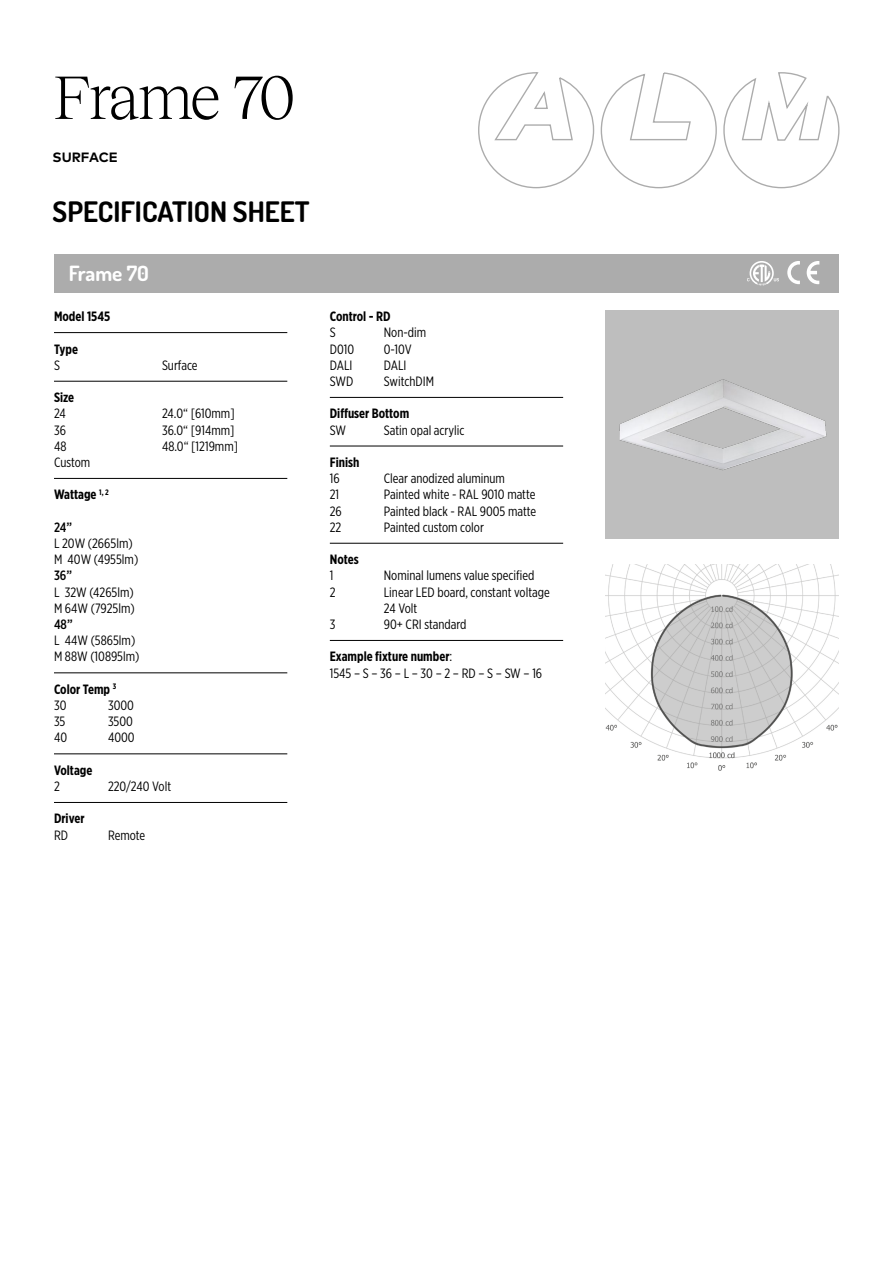
<style>
.page{position:relative;width:893px;height:1263px;background:#fff}
.page>*{position:absolute;margin:0;border:0;box-sizing:border-box;transform-origin:0 0}
.t1{font:300 63.3px "Reckless Neue";letter-spacing:-.055em;color:#000}
.t2{font:700 28.2px "Dosis";color:#000}
.t3{font:700 21px "Dosis";color:#fff}
.t4{font:13.5px/16.2px "Gotham X Narrow";color:#000}
.t5{font:700 13.5px/16.2px "Gotham X Narrow";color:#000}
.t6{font:500 13.5px "Gotham X Narrow";color:#000}
.t7{font:700 13.5px "Mark Pro";color:#000}
.s1{font-weight:400}
.s2{font-weight:700}
</style>
<div class="page">
<svg style="left:478px;top:72px;width:362px;height:117px"></svg>
<div style="left:54px;top:254px;width:785px;height:39px;background:#acacac"></div>
<hr style="left:54px;top:332px;width:233px;height:1px;background:#000">
<hr style="left:54px;top:381px;width:233px;height:1px;background:#000">
<hr style="left:54px;top:478px;width:233px;height:1px;background:#000">
<hr style="left:54px;top:672px;width:233px;height:1px;background:#000">
<hr style="left:54px;top:753px;width:233px;height:1px;background:#000">
<hr style="left:54px;top:802px;width:233px;height:1px;background:#000">
<svg style="left:747px;top:261px;width:32px;height:24px"></svg>
<svg style="left:787px;top:261px;width:32px;height:23px"></svg>
<hr style="left:330px;top:397px;width:233px;height:1px;background:#000">
<hr style="left:330px;top:446px;width:233px;height:1px;background:#000">
<hr style="left:330px;top:543px;width:233px;height:1px;background:#000">
<hr style="left:330px;top:640px;width:233px;height:1px;background:#000">
<img style="left:606px;top:564px;width:233px;height:207px">
<div style="left:606px;top:310px;width:233px;height:229px;background:#bebebe"></div>
<img style="left:619px;top:379px;width:208px;height:92px">
<h1 class="t1" style="left:53px;top:53px;width:245px">Frame 70</h1>
<p class="t7" style="left:53px;top:146px;width:67px">SURFACE</p>
<h2 class="t2" style="left:53px;top:193px;width:258px">SPECIFICATION SHEET</h2>
<h3 class="t3" style="left:69px;top:258px;width:81px">Frame 70</h3>
<p class="t5" style="left:54px;top:308px;width:58px">Model 1545</p>
<p class="t5" style="left:54px;top:341px;width:25px">Type</p>
<p class="t4" style="left:54px;top:357px;width:7px">S</p>
<p class="t4" style="left:162px;top:357px;width:37px">Surface</p>
<p class="t5" style="left:54px;top:389px;width:22px">Size</p>
<p class="t4" style="left:54px;top:405px;width:13px">24</p>
<p class="t4" style="left:162px;top:405px;width:74px">24.0“ [610mm]</p>
<p class="t4" style="left:54px;top:421px;width:13px">36</p>
<p class="t4" style="left:162px;top:421px;width:74px">36.0“ [914mm]</p>
<p class="t4" style="left:54px;top:438px;width:14px">48</p>
<p class="t4" style="left:162px;top:438px;width:78px">48.0“ [1219mm]</p>
<p class="t4" style="left:54px;top:454px;width:38px">Custom</p>
<p class="t5" style="left:54px;top:486px;width:56px">Wattage <sup>1,</sup> <sup>2</sup></p>
<p class="t6" style="left:54px;top:519px;width:20px">24”</p>
<p class="t4" style="left:54px;top:535px;width:86px">L 20W (2665lm)<br>M 40W (4955lm)</p>
<p class="t6" style="left:54px;top:567px;width:20px">36”</p>
<p class="t4" style="left:54px;top:583px;width:82px">L 32W (4265lm)<br>M 64W (7925lm)</p>
<p class="t6" style="left:54px;top:616px;width:20px">48”</p>
<p class="t4" style="left:54px;top:632px;width:87px">L 44W (5865lm)<br>M 88W (10895lm)</p>
<p class="t5" style="left:54px;top:681px;width:64px">Color Temp <sup>3<br></sup><span class="s1">30</span></p>
<p class="t4" style="left:108px;top:697px;width:27px">3000</p>
<p class="t4" style="left:54px;top:713px;width:13px">35</p>
<p class="t4" style="left:108px;top:713px;width:26px">3500</p>
<p class="t4" style="left:54px;top:729px;width:15px">40</p>
<p class="t4" style="left:108px;top:729px;width:28px">4000</p>
<p class="t5" style="left:54px;top:762px;width:40px">Voltage</p>
<p class="t4" style="left:54px;top:778px;width:7px">2</p>
<p class="t4" style="left:108px;top:778px;width:65px">220/240 Volt</p>
<p class="t5" style="left:54px;top:810px;width:32px">Driver</p>
<p class="t4" style="left:54px;top:826px;width:16px">RD</p>
<p class="t4" style="left:108px;top:826px;width:39px">Remote</p>
<p class="t5" style="left:330px;top:308px;width:62px">Control - RD</p>
<p class="t4" style="left:330px;top:324px;width:7px">S</p>
<p class="t4" style="left:384px;top:324px;width:44px">Non-dim</p>
<p class="t4" style="left:330px;top:340px;width:26px">D010</p>
<p class="t4" style="left:384px;top:340px;width:30px">0-10V</p>
<p class="t4" style="left:330px;top:357px;width:24px">DALI</p>
<p class="t4" style="left:384px;top:357px;width:24px">DALI</p>
<p class="t4" style="left:330px;top:373px;width:25px">SWD</p>
<p class="t4" style="left:384px;top:373px;width:52px">SwitchDIM</p>
<p class="t5" style="left:330px;top:405px;width:81px">Diffuser Bottom</p>
<p class="t4" style="left:330px;top:421px;width:18px">SW</p>
<p class="t4" style="left:384px;top:421px;width:82px">Satin opal acrylic</p>
<p class="t5" style="left:330px;top:454px;width:31px">Finish</p>
<p class="t4" style="left:330px;top:470px;width:11px">16</p>
<p class="t4" style="left:384px;top:470px;width:123px">Clear anodized aluminum</p>
<p class="t4" style="left:330px;top:486px;width:11px">21</p>
<p class="t4" style="left:384px;top:486px;width:153px">Painted white - RAL 9010 matte</p>
<p class="t4" style="left:330px;top:502px;width:14px">26</p>
<p class="t4" style="left:384px;top:502px;width:154px">Painted black - RAL 9005 matte</p>
<p class="t4" style="left:330px;top:519px;width:13px">22</p>
<p class="t4" style="left:384px;top:519px;width:102px">Painted custom color</p>
<p class="t5" style="left:330px;top:551px;width:30px">Notes</p>
<p class="t4" style="left:330px;top:567px;width:5px">1</p>
<p class="t4" style="left:384px;top:567px;width:152px">Nominal lumens value specified</p>
<p class="t4" style="left:330px;top:583px;width:7px">2</p>
<p class="t4" style="left:384px;top:583px;width:168px">Linear LED board, constant voltage<br>24 Volt</p>
<p class="t4" style="left:330px;top:616px;width:7px">3</p>
<p class="t4" style="left:384px;top:616px;width:84px">90+ CRI standard</p>
<p class="t4" style="left:330px;top:648px;width:214px"><span class="s2">Example fixture number</span>:<br>1545 – S – 36 – L – 30 – 2 – RD – S – SW – 16</p>
</div>
